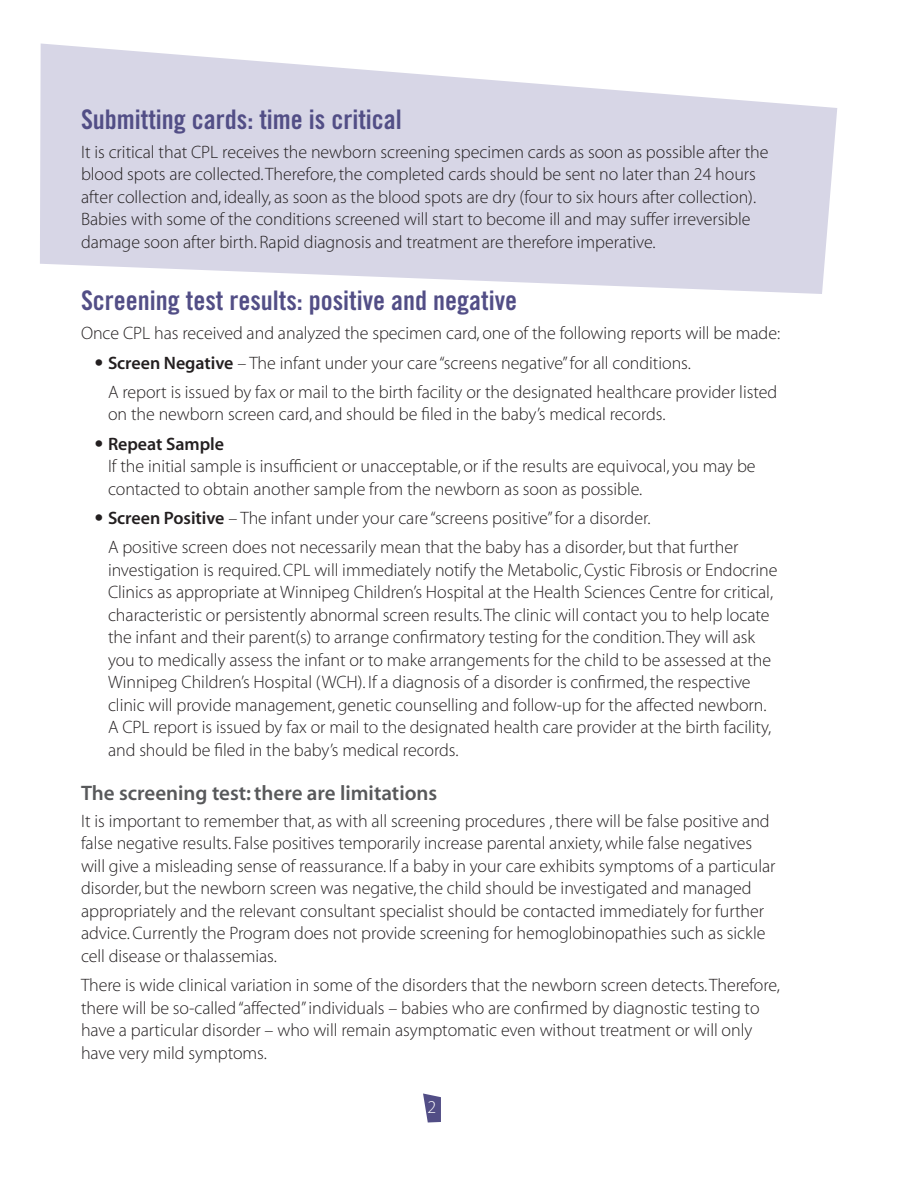
<style>
.page{position:relative;width:918px;height:1188px;background:#fff}
.page>*{position:absolute;margin:0;border:0;box-sizing:border-box;transform-origin:0 0}
.t1{font:27px "Trade Gothic Bold Cond Twenty";color:#524e86}
.t2{font:21px "Myriad MM 565 600";letter-spacing:.02em;color:#58595b}
.t3{font:18px/22.5px "Myriad MM 215 600";letter-spacing:-.025em;color:#231f20}
.t4{font:18px "Myriad MM 565 600";letter-spacing:.015em;color:#231f20}
.t5{font:18px "Myriad MM 215 600";color:#fff}
.s1{font-family:"Trade Gothic Cond Eighteen"}
.s2{font-family:"Myriad MM 565 600"}
</style>
<div class="page">
<svg style="left:423px;top:1094px;width:18px;height:29px"></svg>
<svg style="left:40px;top:43px;width:797px;height:251px;fill:#d7d6e6"></svg>
<h1 class="t1" style="left:81px;top:103px;width:322px">Submitting cards: time is critical</h1>
<p class="t3" style="left:81px;top:142px;width:689px">It is critical that CPL receives the newborn screening specimen cards as soon as possible after the blood spots are collected. Therefore, the completed cards should be sent no later than 24 hours after collection and, ideally, as soon as the blood spots are dry (four to six hours after collection).<br>Babies with some of the conditions screened will start to become ill and may suffer irreversible damage soon after birth. Rapid diagnosis and treatment are therefore imperative.</p>
<h1 class="t1" style="left:81px;top:284px;width:438px">Screening test results: positive and negative</h1>
<p class="t3" style="left:81px;top:323px;width:701px">Once CPL has received and analyzed the specimen card, one of the following reports will be made:</p>
<p class="t3" style="left:108px;top:349px;width:671px;line-height:29.2px;text-indent:-14px"><span class="s1">•</span> <span class="s2">Screen Negative</span> – The infant under your care “screens negative”for all conditions.<br>A report is issued by fax or mail to the birth facility or the designated healthcare provider listed</p>
<p class="t3" style="left:108px;top:404px;width:560px">on the newborn screen card, and should be filed in the baby’s medical records.</p>
<p class="t4" style="left:95px;top:435px;width:131px"><span class="s1">•</span> Repeat Sample</p>
<p class="t3" style="left:108px;top:456px;width:649px">If the initial sample is insufficient or unacceptable, or if the results are equivocal, you may be contacted to obtain another sample from the newborn as soon as possible.</p>
<p class="t3" style="left:108px;top:504px;width:632px;line-height:29.2px;text-indent:-14px"><span class="s1">•</span> <span class="s2">Screen Positive</span> – The infant under your care “screens positive”for a disorder.<br>A positive screen does not necessarily mean that the baby has a disorder, but that further</p>
<p class="t3" style="left:108px;top:559px;width:671px">investigation is required. CPL will immediately notify the Metabolic, Cystic Fibrosis or Endocrine Clinics as appropriate at Winnipeg Children’s Hospital at the Health Sciences Centre for critical, characteristic or persistently abnormal screen results. The clinic will contact you to help locate the infant and their parent(s) to arrange confirmatory testing for the condition. They will ask you to medically assess the infant or to make arrangements for the child to be assessed at the Winnipeg Children’s Hospital (WCH). If a diagnosis of a disorder is confirmed, the respective clinic will provide management, genetic counselling and follow-up for the affected newborn.<br>A CPL report is issued by fax or mail to the designated health care provider at the birth facility, and should be filed in the baby’s medical records.</p>
<p class="t2" style="left:81px;top:783px;width:357px">The screening test: there are limitations</p>
<p class="t3" style="left:81px;top:811px;width:697px">It is important to remember that, as with all screening procedures , there will be false positive and false negative results. False positives temporarily increase parental anxiety, while false negatives will give a misleading sense of reassurance. If a baby in your care exhibits symptoms of a particular disorder, but the newborn screen was negative, the child should be investigated and managed appropriately and the relevant consultant specialist should be contacted immediately for further advice. Currently the Program does not provide screening for hemoglobinopathies such as sickle cell disease or thalassemias.</p>
<p class="t3" style="left:81px;top:975px;width:701px">There is wide clinical variation in some of the disorders that the newborn screen detects. Therefore, there will be so-called “affected”individuals – babies who are confirmed by diagnostic testing to have a particular disorder – who will remain asymptomatic even without treatment or will only have very mild symptoms.</p>
<p class="t5" style="left:428px;top:1098px;width:11px">2</p>
</div>
